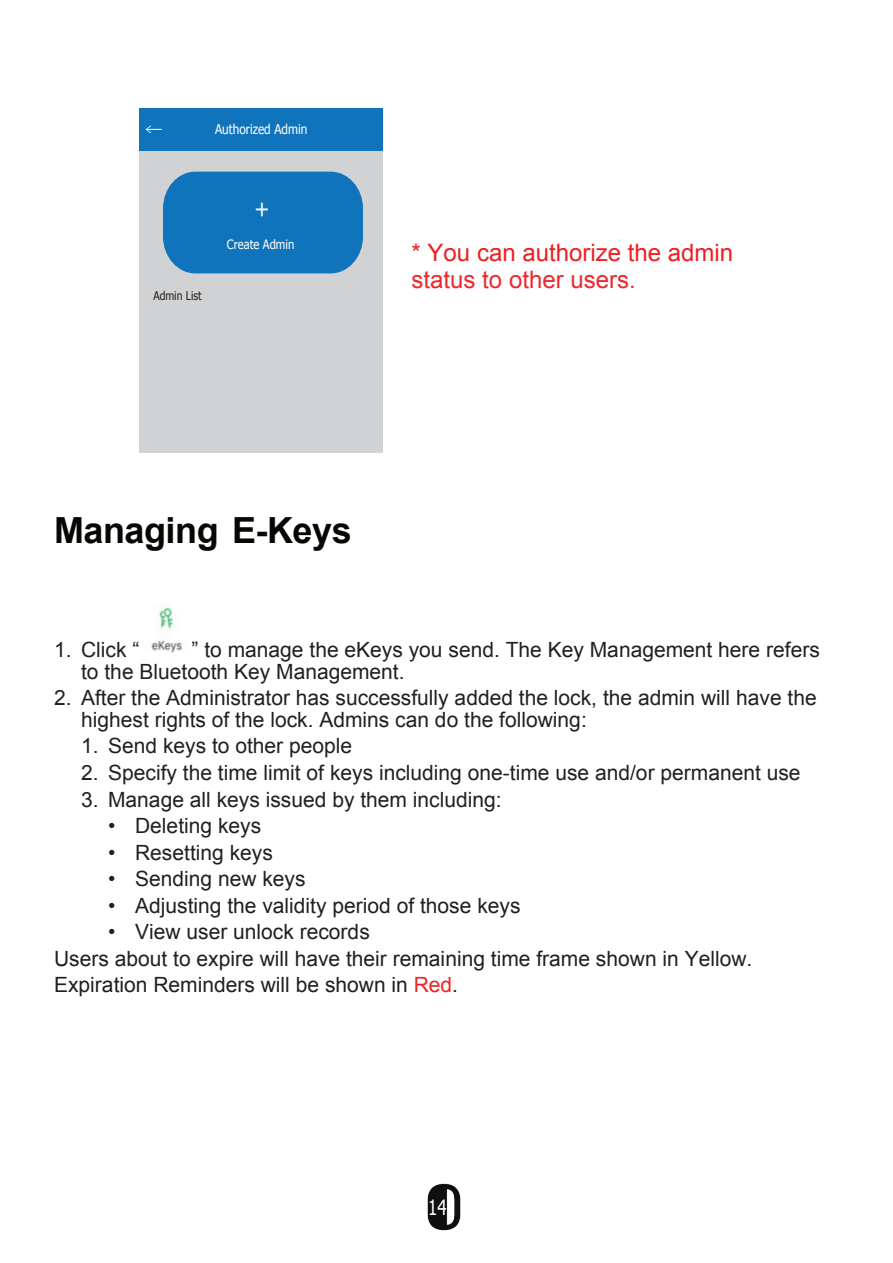
<style>
.page{position:relative;width:893px;height:1263px;background:#fff}
.page>*{position:absolute;margin:0;border:0;box-sizing:border-box;transform-origin:0 0}
.t1{font:700 36px "Arial";letter-spacing:-.015em;color:#080704}
.t2{font:24px "Arial";color:#ee1e23}
.t3{font:24px "Arial";color:#ee272b}
.t4{font:23.7px "Tahoma";color:#fff;scale:.88 1}
.t5{font:21px/21.8px "Arial";color:#231f20}
.t6{font:21px "Tahoma";color:#fff;scale:.8 1}
.t7{font:13.5px "Tahoma";color:#fff;scale:.88 1}
.t8{font:12.9px "Tahoma";color:#fff;scale:.88 1}
.t9{font:12px "Tahoma";color:#231f20;scale:.88 1}
.s1{color:#ee2323}
</style>
<div class="page">
<img style="left:151px;top:606px;width:31px;height:47px">
<div style="left:139px;top:108px;width:243px;height:344px;background:#d1d2d4"></div>
<div style="left:139px;top:108px;width:243px;height:43px;background:#1074bc"></div>
<svg style="left:146px;top:125px;width:16px;height:8px"></svg>
<div style="left:163px;top:172px;width:200px;height:101px;background:#1074bc"></div>
<img style="left:427px;top:1183px;width:34px;height:48px">
<p class="t7" style="left:215px;top:124px;width:106px">Authorized Admin</p>
<p class="t9" style="left:153px;top:291px;width:57px">Admin List</p>
<p class="t4" style="left:254px;top:199px;width:19px">+</p>
<p class="t8" style="left:227px;top:239px;width:78px">Create Admin</p>
<p class="t2" style="left:412px;top:244px;width:323px">* You can authorize the admin</p>
<p class="t3" style="left:412px;top:271px;width:226px">status to other users.</p>
<h1 class="t1" style="left:54px;top:517px;width:299px">Managing E-Keys</h1>
<p class="t5" style="left:81px;top:640px;width:740px;text-indent:110px">” to manage the eKeys you send. The Key Management here refers to the Bluetooth Key Management.</p>
<p class="t5" style="left:81px;top:689px;width:737px;text-indent:-27px">2. After the Administrator has successfully added the lock, the admin will have the highest rights of the lock. Admins can do the following:</p>
<p class="t5" style="left:81px;top:737px;width:273px">1. Send keys to other people</p>
<p class="t5" style="left:81px;top:764px;width:721px">2. Specify the time limit of keys including one-time use and/or permanent use</p>
<p class="t5" style="left:81px;top:790px;width:422px">3. Manage all keys issued by them including:</p>
<p class="t5" style="left:108px;top:817px;width:155px">• Deleting keys</p>
<p class="t5" style="left:108px;top:843px;width:166px">• Resetting keys</p>
<p class="t5" style="left:108px;top:870px;width:199px">• Sending new keys</p>
<p class="t5" style="left:108px;top:896px;width:414px">• Adjusting the validity period of those keys</p>
<p class="t5" style="left:54px;top:921px;width:700px;line-height:26.4px;text-indent:54px">• View user unlock records<br>Users about to expire will have their remaining time frame shown in Yellow.<br>Expiration Reminders will be shown in <span class="s1">Red</span>.</p>
<p class="t5" style="left:54px;top:640px;width:87px">1. Click “</p>
<p class="t6" style="left:428px;top:1199px;width:24px">14</p>
</div>
